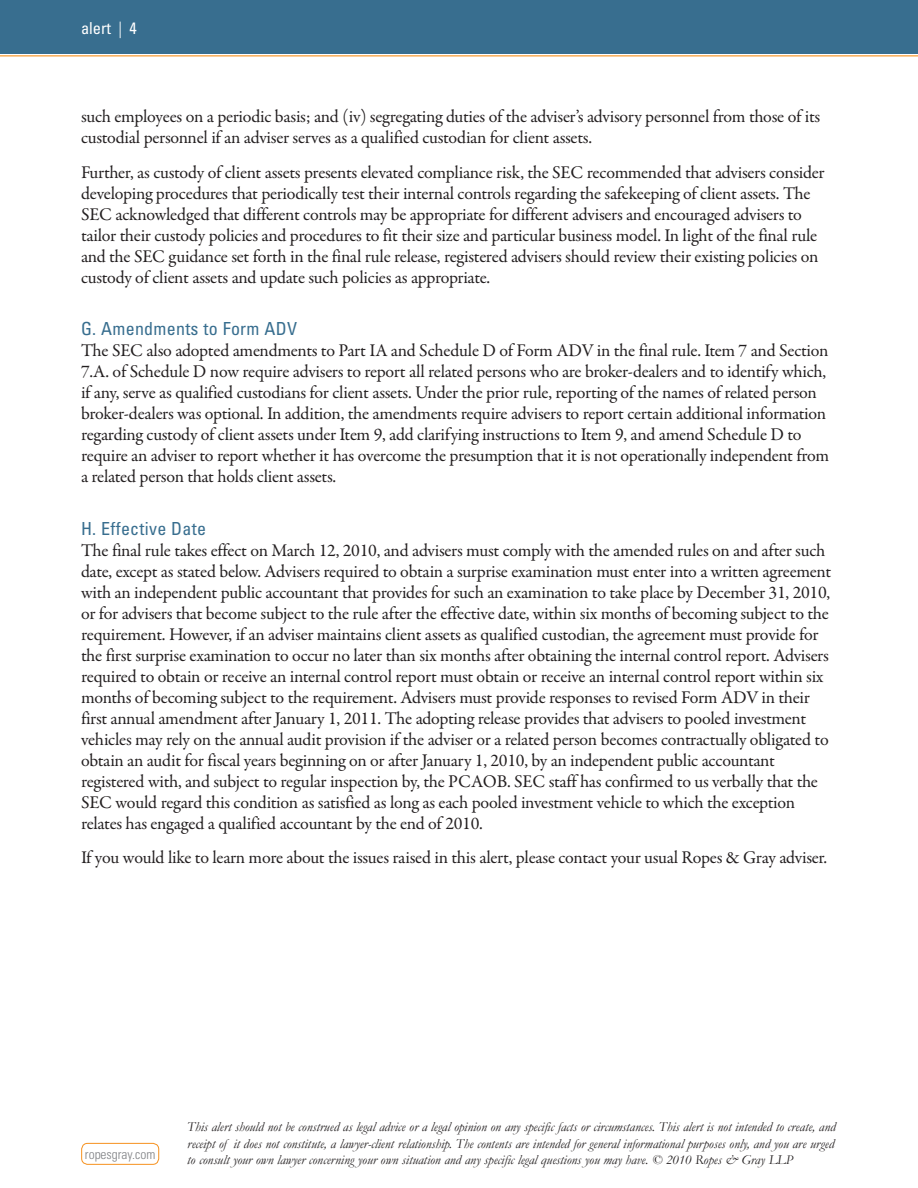
<style>
.page{position:relative;width:918px;height:1188px;background:#fff}
.page>*{position:absolute;margin:0;border:0;box-sizing:border-box;transform-origin:0 0}
.Body{font:18px/21px "Garamond Premr Pro";letter-spacing:-.015em;color:#231f20}
.Subhead{font:condensed 18px "Univers LT Std";letter-spacing:.015em;color:#386e8f}
.t1{font:condensed 16.5px "Univers LT Std";color:#fff}
.t2{font:italic 13.5px/16.2px "Garamond";color:#231f20;text-align:justify}
.t3{font:300 condensed 13.5px "Univers LT Std";color:#808285}
.s1{font-weight:300}
</style>
<div class="page">
<div style="left:0;top:0;width:918px;height:54px;background:#386e8f"></div>
<hr style="left:0;top:55px;width:918px;height:1px;background:#f6911e">
<div style="left:81px;top:1143px;width:78px;height:22px;border:1px solid #f6911e;border-radius:6px"></div>
<p class="t1" style="left:81px;top:17px;width:57px">alert <span class="s1">|</span> 4</p>
<p class="Body" style="left:81px;top:106px;width:741px">such employees on a periodic basis; and (iv) segregating duties of the adviser’s advisory personnel from those of its custodial personnel if an adviser serves as a qualified custodian for client assets.</p>
<p class="Body" style="left:81px;top:162px;width:745px">Further, as custody of client assets presents elevated compliance risk, the SEC recommended that advisers consider developing procedures that periodically test their internal controls regarding the safekeeping of client assets. The SEC acknowledged that different controls may be appropriate for different advisers and encouraged advisers to tailor their custody policies and procedures to fit their size and particular business model. In light of the final rule and the SEC guidance set forth in the final rule release, registered advisers should review their existing policies on custody of client assets and update such policies as appropriate.</p>
<p class="Subhead" style="left:81px;top:317px;width:218px">G. Amendments to Form ADV</p>
<p class="Body" style="left:81px;top:340px;width:750px">The SEC also adopted amendments to Part IA and Schedule D of Form ADV in the final rule. Item 7 and Section 7.A. of Schedule D now require advisers to report all related persons who are broker-dealers and to identify which, if any, serve as qualified custodians for client assets. Under the prior rule, reporting of the names of related person broker-dealers was optional. In addition, the amendments require advisers to report certain additional information regarding custody of client assets under Item 9, add clarifying instructions to Item 9, and amend Schedule D to require an adviser to report whether it has overcome the presumption that it is not operationally independent from a related person that holds client assets.</p>
<p class="Subhead" style="left:81px;top:517px;width:127px">H. Effective Date</p>
<p class="Body" style="left:81px;top:540px;width:752px">The final rule takes effect on March 12, 2010, and advisers must comply with the amended rules on and after such date, except as stated below. Advisers required to obtain a surprise examination must enter into a written agreement with an independent public accountant that provides for such an examination to take place by December 31, 2010, or for advisers that become subject to the rule after the effective date, within six months of becoming subject to the requirement. However, if an adviser maintains client assets as qualified custodian, the agreement must provide for the first surprise examination to occur no later than six months after obtaining the internal control report. Advisers required to obtain or receive an internal control report must obtain or receive an internal control report within six months of becoming subject to the requirement. Advisers must provide responses to revised Form ADV in their first annual amendment after January 1, 2011. The adopting release provides that advisers to pooled investment vehicles may rely on the annual audit provision if the adviser or a related person becomes contractually obligated to obtain an audit for fiscal years beginning on or after January 1, 2010, by an independent public accountant registered with, and subject to regular inspection by, the PCAOB. SEC staff has confirmed to us verbally that the SEC would regard this condition as satisfied as long as each pooled investment vehicle to which the exception relates has engaged a qualified accountant by the end of 2010.</p>
<p class="Body" style="left:81px;top:847px;width:748px">If you would like to learn more about the issues raised in this alert, please contact your usual Ropes &amp; Gray adviser.</p>
<p class="t3" style="left:85px;top:1146px;width:72px">ropesgray.com</p>
<p class="t2" style="left:187px;top:1119px;width:650px">This alert should not be construed as legal advice or a legal opinion on any specific facts or circumstances. This alert is not intended to create, and receipt of it does not constitute, a lawyer-client relationship. The contents are intended for general informational purposes only, and you are urged to consult your own lawyer concerning your own situation and any specific legal questions you may have. © 2010 Ropes &amp; Gray LLP</p>
</div>
